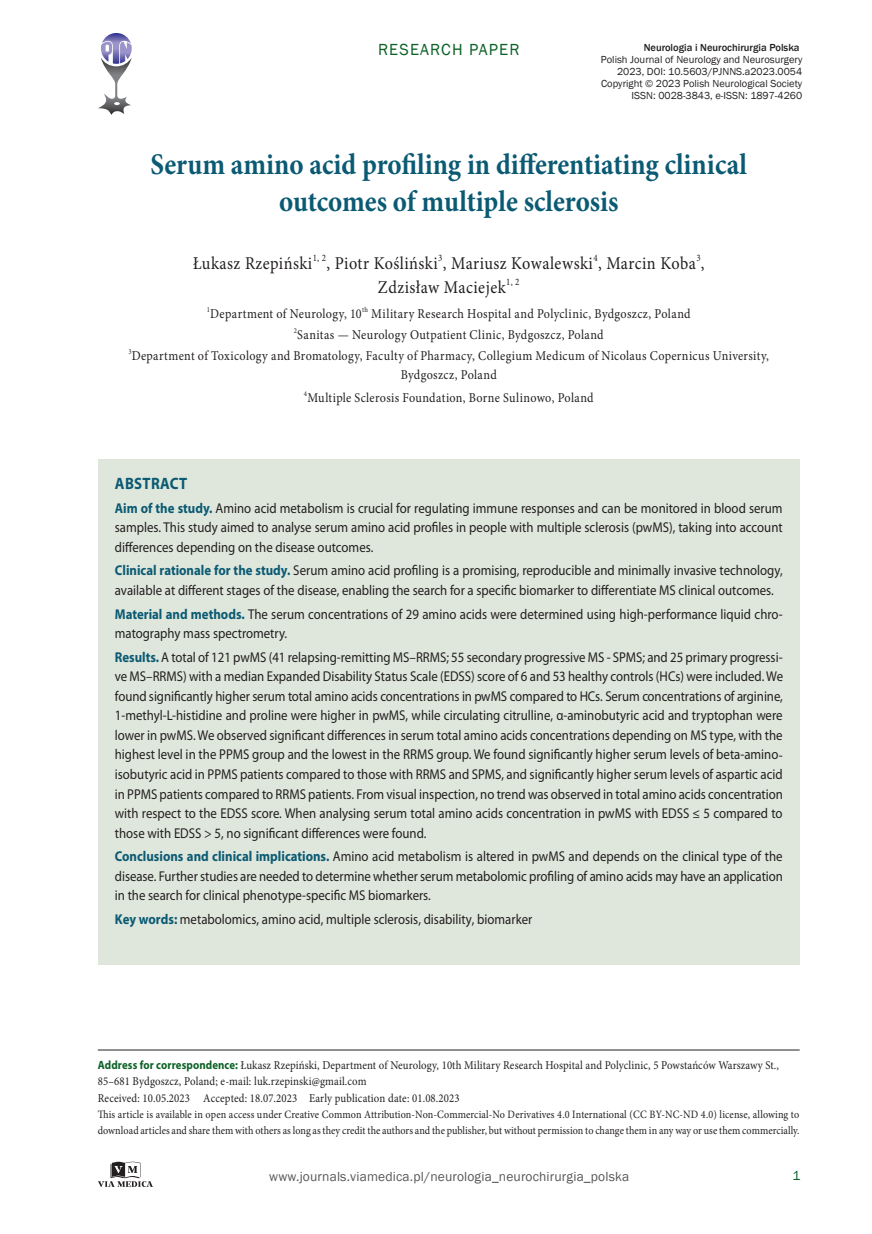
<style>
.page{position:relative;width:872px;height:1234px;background:#fff}
.page>*{position:absolute;margin:0;border:0;box-sizing:border-box;transform-origin:0 0}
.t1{font:700 30px/36.6px "Minion Pro";color:#0b5a73;text-align:center;scale:.9 1}
.t2{font:18px "Minion Pro";letter-spacing:.03em;color:#231f20;scale:.9 1}
.t3{font:16.5px "Franklin Gothic";letter-spacing:.07em;color:#0d6227}
.t4{font:700 16.5px "Myriad Pro";letter-spacing:.02em;color:#0b5a73;scale:.9 1}
.t5{font:14.25px/19.5px "Myriad Pro";color:#231f20;text-align:justify;scale:.9 1}
.t6{font:13.5px/21px "Minion Pro";letter-spacing:.025em;color:#231f20;text-align:center;scale:.9 1}
.t7{font:13.5px "Franklin Gothic";letter-spacing:.01em;color:#57585a}
.t8{font:13.5px "Franklin Gothic";color:#0d6227}
.t9{font:12px/16.5px "Minion Pro";letter-spacing:.01em;color:#231f20;scale:.9 1}
.t10{font:11.25px/15.6px "Minion Pro";letter-spacing:.005em;color:#231f20;scale:.9 1}
.t11{font:10.5px/12px "Franklin Gothic";color:#231f20;text-align:right}
.t12{font:500 10.5px "Franklin Gothic";color:#231f20}
.t13{font:9.9px "Minion Pro";color:#231f20;scale:.9 1}
.s1{font-weight:700;color:#0b5a73}
.s2{font-family:"Myriad Pro";font-weight:700;color:#0d6227}
</style>
<div class="page">
<svg style="left:98px;top:1161px;width:55px;height:25px"></svg>
<svg style="left:98px;top:33px;width:34px;height:82px"></svg>
<div style="left:98px;top:459px;width:701px;height:505px;background:#dfe7dc"></div>
<hr style="left:98px;top:1049px;width:701px;height:1px;background:#231f20">
<p class="t3" style="left:378px;top:39px;width:143px">RESEARCH PAPER</p>
<p class="t12" style="left:643px;top:41px;width:157px">Neurologia i Neurochirurgia Polska</p>
<p class="t11" style="left:601px;top:54px;width:203px">Polish Journal of Neurology and Neurosurgery 2023, DOI: 10.5603/PJNNS.a2023.0054<br>Copyright © 2023 Polish Neurological Society ISSN: 0028-3843, e-ISSN: 1897-4260</p>
<h1 class="t1" style="left:150px;top:146px;width:664px">Serum amino acid profiling in differentiating clinical outcomes of multiple sclerosis</h1>
<p class="t2" style="left:193px;top:251px;width:134px">Łukasz Rzepiński</p>
<p class="t13" style="left:313px;top:251px;width:16px">1, 2</p>
<p class="t2" style="left:326px;top:251px;width:422px">, Piotr Kośliński , Mariusz Kowalewski , Marcin Koba ,</p>
<p class="t13" style="left:438px;top:251px;width:6px">3</p>
<p class="t13" style="left:593px;top:251px;width:6px">4</p>
<p class="t13" style="left:696px;top:251px;width:6px">3</p>
<p class="t2" style="left:378px;top:275px;width:143px">Zdzisław Maciejek</p>
<p class="t13" style="left:506px;top:275px;width:16px">1, 2</p>
<p class="t6" style="left:128px;top:303px;width:713px"><sup>1</sup>Department of Neurology, 10<sup>th</sup> Military Research Hospital and Polyclinic, Bydgoszcz, Poland<br><sup>2</sup>Sanitas — Neurology Outpatient Clinic, Bydgoszcz, Poland<br><sup>3</sup>Department of Toxicology and Bromatology, Faculty of Pharmacy, Collegium Medicum of Nicolaus Copernicus University,</p>
<p class="t6" style="left:304px;top:364px;width:323px;line-height:22.2px">Bydgoszcz, Poland<br><sup>4</sup>Multiple Sclerosis Foundation, Borne Sulinowo, Poland</p>
<p class="t4" style="left:115px;top:474px;width:82px">ABSTRACT</p>
<p class="t5" style="left:115px;top:498px;width:743px"><span class="s1">Aim of the study.</span> Amino acid metabolism is crucial for regulating immune responses and can be monitored in blood serum samples. This study aimed to analyse serum amino acid profiles in people with multiple sclerosis (pwMS), taking into account differences depending on the disease outcomes.</p>
<p class="t5" style="left:115px;top:561px;width:743px"><span class="s1">Clinical rationale for the study.</span> Serum amino acid profiling is a promising, reproducible and minimally invasive technology, available at different stages of the disease, enabling the search for a specific biomarker to differentiate MS clinical outcomes.</p>
<p class="t5" style="left:115px;top:604px;width:743px"><span class="s1">Material and methods.</span> The serum concentrations of 29 amino acids were determined using high-performance liquid chro&shy;matography mass spectrometry.</p>
<p class="t5" style="left:115px;top:647px;width:744px"><span class="s1">Results.</span> A total of 121 pwMS (41 relapsing-remitting MS–RRMS; 55 secondary progressive MS - SPMS; and 25 primary progressi&shy;ve MS–RRMS) with a median Expanded Disability Status Scale (EDSS) score of 6 and 53 healthy controls (HCs) were included. We found significantly higher serum total amino acids concentrations in pwMS compared to HCs. Serum concentrations of arginine, 1-methyl-L-histidine and proline were higher in pwMS, while circulating citrulline, α-aminobutyric acid and tryptophan were lower in pwMS. We observed significant differences in serum total amino acids concentrations depending on MS type, with the highest level in the PPMS group and the lowest in the RRMS group. We found significantly higher serum levels of beta-amino&shy;isobutyric acid in PPMS patients compared to those with RRMS and SPMS, and significantly higher serum levels of aspartic acid in PPMS patients compared to RRMS patients. From visual inspection, no trend was observed in total amino acids concentration with respect to the EDSS score. When analysing serum total amino acids concentration in pwMS with EDSS ≤ 5 compared to those with EDSS &gt; 5, no significant differences were found.</p>
<p class="t5" style="left:115px;top:846px;width:744px"><span class="s1">Conclusions and clinical implications.</span> Amino acid metabolism is altered in pwMS and depends on the clinical type of the disease. Further studies are needed to determine whether serum metabolomic profiling of amino acids may have an application in the search for clinical phenotype-specific MS biomarkers.</p>
<p class="t5" style="left:115px;top:909px;width:465px"><span class="s1">Key words:</span> metabolomics, amino acid, multiple sclerosis, disability, biomarker</p>
<p class="t9" style="left:98px;top:1056px;width:758px"><span class="s2">Address for correspondence:</span> Łukasz Rzepiński, Department of Neurology, 10th Military Research Hospital and Polyclinic, 5 Powstańców Warszawy St.,<br>85–681 Bydgoszcz, Poland; e-mail: luk.rzepinski@gmail.com<br>Received: 10.05.2023 Accepted: 18.07.2023 Early publication date: 01.08.2023</p>
<p class="t10" style="left:98px;top:1106px;width:781px">This article is available in open access under Creative Common Attribution-Non-Commercial-No Derivatives 4.0 International (CC BY-NC-ND 4.0) license, allowing to download articles and share them with others as long as they credit the authors and the publisher, but without permission to change them in any way or use them commercially.</p>
<p class="t7" style="left:269px;top:1167px;width:361px">www.journals.viamedica.pl/neurologia_neurochirurgia_polska</p>
<p class="t8" style="left:792px;top:1166px;width:9px">1</p>
</div>
